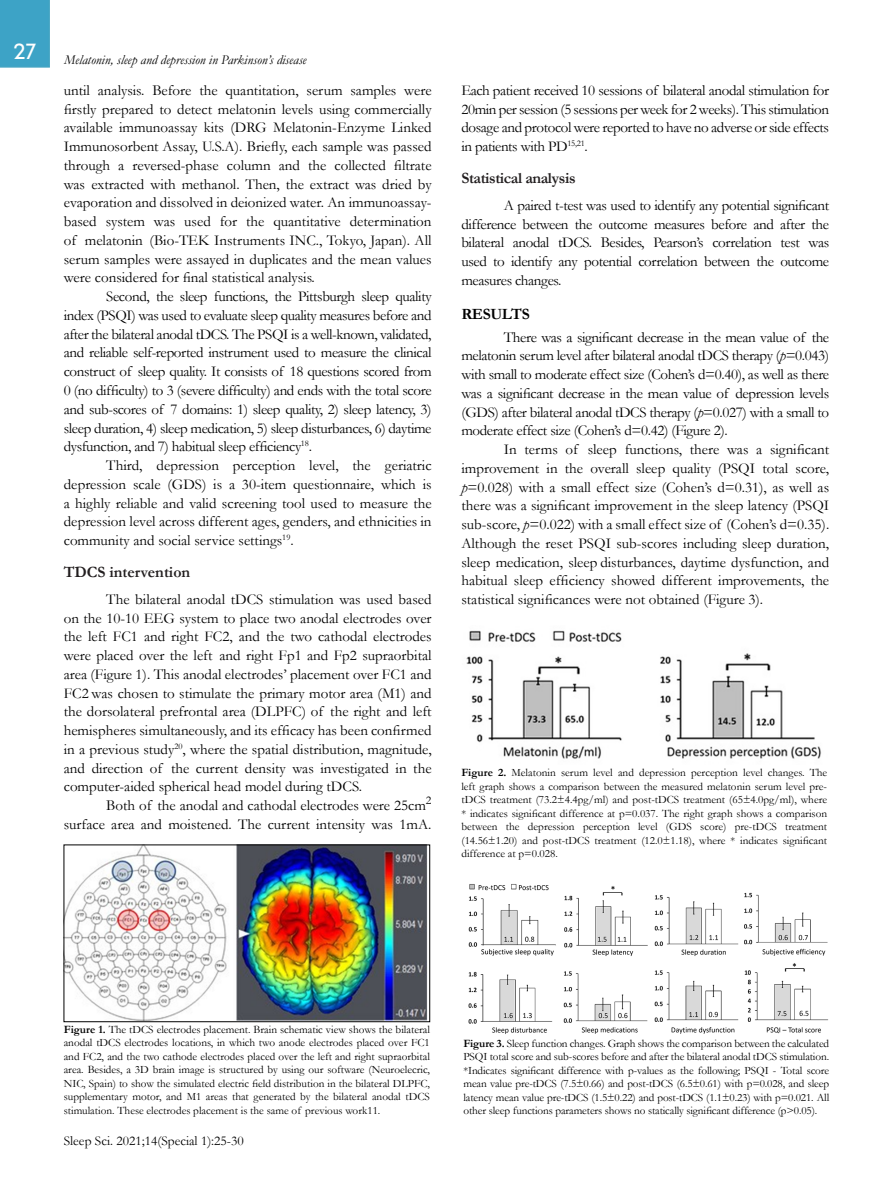
<style>
.page{position:relative;width:893px;height:1191px;background:#fff}
.page>*{position:absolute;margin:0;border:0;box-sizing:border-box;transform-origin:0 0}
.t1{font:21px "Nobel";color:#fff}
.t2{font:700 15.75px "Garamond";letter-spacing:-.025em;color:#221e1f}
.t3{font:700 15.75px "Garamond";color:#221e1f}
.t4{font:700 15.75px "Garamond";letter-spacing:-.025em;color:#000}
.t5{font:15px/18.8px "Garamond";color:#000;text-align:justify}
.t6{font:italic 13.5px "Garamond";color:#000}
.t7{font:13.5px "Garamond";color:#000}
.t8{font:11.25px/13.5px "Garamond";color:#000;text-align:justify}
.s1{font-style:italic}
.s2{font-weight:700}
</style>
<div class="page">
<div style="left:0;top:0;width:50px;height:68px;background:#3da3c6"></div>
<img style="left:66px;top:846px;width:362px;height:174px">
<div style="left:64px;top:844px;width:366px;height:178px;border:1px solid #000"></div>
<img style="left:466px;top:630px;width:355px;height:129px">
<img style="left:468px;top:884px;width:361px;height:150px">
<h1 class="t1" style="left:14px;top:39px;width:24px">27</h1>
<p class="t6" style="left:64px;top:51px;width:244px">Melatonin, sleep and depression in Parkinson’s disease</p>
<p class="t5" style="left:64px;top:80px;width:369px">until analysis. Before the quantitation, serum samples were firstly prepared to detect melatonin levels using commercially available immunoassay kits (DRG Melatonin-Enzyme Linked Immunosorbent Assay, U.S.A). Briefly, each sample was passed through a reversed-phase column and the collected filtrate was extracted with methanol. Then, the extract was dried by evaporation and dissolved in deionized water. An immunoassay&shy;based system was used for the quantitative determination of melatonin (Bio-TEK Instruments INC., Tokyo, Japan). All serum samples were assayed in duplicates and the mean values were considered for final statistical analysis.</p>
<p class="t5" style="left:64px;top:287px;width:369px;text-indent:43px">Second, the sleep functions, the Pittsburgh sleep quality index (PSQI) was used to evaluate sleep quality measures before and after the bilateral anodal tDCS. The PSQI is a well-known, validated, and reliable self-reported instrument used to measure the clinical construct of sleep quality. It consists of 18 questions scored from 0 (no difficulty) to 3 (severe difficulty) and ends with the total score and sub-scores of 7 domains: 1) sleep quality, 2) sleep latency, 3) sleep duration, 4) sleep medication, 5) sleep disturbances, 6) daytime dysfunction, and 7) habitual sleep efficiency<sup>18</sup>.</p>
<p class="t5" style="left:64px;top:455px;width:369px;text-indent:43px">Third, depression perception level, the geriatric depression scale (GDS) is a 30-item questionnaire, which is a highly reliable and valid screening tool used to measure the depression level across different ages, genders, and ethnicities in community and social service settings<sup>19</sup>.</p>
<p class="t3" style="left:64px;top:561px;width:128px">TDCS intervention</p>
<p class="t5" style="left:64px;top:589px;width:369px;text-indent:43px">The bilateral anodal tDCS stimulation was used based on the 10-10 EEG system to place two anodal electrodes over the left FC1 and right FC2, and the two cathodal electrodes were placed over the left and right Fp1 and Fp2 supraorbital area (Figure 1). This anodal electrodes’ placement over FC1 and FC2 was chosen to stimulate the primary motor area (M1) and the dorsolateral prefrontal area (DLPFC) of the right and left hemispheres simultaneously, and its efficacy has been confirmed in a previous study<sup>20</sup>, where the spatial distribution, magnitude, and direction of the current density was investigated in the computer-aided spherical head model during tDCS.</p>
<p class="t5" style="left:64px;top:795px;width:369px;text-align:right">Both of the anodal and cathodal electrodes were 25cm<sup>2 </sup>surface area and moistened. The current intensity was 1mA.</p>
<p class="t5" style="left:461px;top:80px;width:369px">Each patient received 10 sessions of bilateral anodal stimulation for 20min per session (5 sessions per week for 2 weeks). This stimulation dosage and protocol were reported to have no adverse or side effects in patients with PD<sup>15,21</sup>.</p>
<p class="t2" style="left:461px;top:167px;width:116px">Statistical analysis</p>
<p class="t5" style="left:461px;top:195px;width:369px;text-indent:43px">A paired t-test was used to identify any potential significant difference between the outcome measures before and after the bilateral anodal tDCS. Besides, Pearson’s correlation test was used to identify any potential correlation between the outcome measures changes.</p>
<p class="t4" style="left:461px;top:303px;width:70px">RESULTS</p>
<p class="t5" style="left:461px;top:327px;width:369px;text-indent:43px">There was a significant decrease in the mean value of the melatonin serum level after bilateral anodal tDCS therapy (<span class="s1">p</span>=0.043) with small to moderate effect size (Cohen’s d=0.40), as well as there was a significant decrease in the mean value of depression levels (GDS) after bilateral anodal tDCS therapy (<span class="s1">p</span>=0.027) with a small to moderate effect size (Cohen’s d=0.42) (Figure 2).</p>
<p class="t5" style="left:461px;top:439px;width:369px;text-indent:43px">In terms of sleep functions, there was a significant improvement in the overall sleep quality (PSQI total score, <span class="s1">p</span>=0.028) with a small effect size (Cohen’s d=0.31), as well as there was a significant improvement in the sleep latency (PSQI sub-score, <span class="s1">p</span>=0.022) with a small effect size of (Cohen’s d=0.35).<br>Although the reset PSQI sub-scores including sleep duration, sleep medication, sleep disturbances, daytime dysfunction, and habitual sleep efficiency showed different improvements, the statistical significances were not obtained (Figure 3).</p>
<p class="t8" style="left:461px;top:765px;width:367px"><span class="s2">Figure 2.</span> Melatonin serum level and depression perception level changes. The left graph shows a comparison between the measured melatonin serum level pre&shy;tDCS treatment (73.2±4.4pg/ml) and post-tDCS treatment (65±4.0pg/ml), where * indicates significant difference at p=0.037. The right graph shows a comparison between the depression perception level (GDS score) pre-tDCS treatment (14.56±1.20) and post-tDCS treatment (12.0±1.18), where * indicates significant difference at p=0.028.</p>
<p class="t8" style="left:64px;top:1022px;width:368px"><span class="s2">Figure 1.</span> The tDCS electrodes placement. Brain schematic view shows the bilateral anodal tDCS electrodes locations, in which two anode electrodes placed over FC1 and FC2, and the two cathode electrodes placed over the left and right supraorbital area. Besides, a 3D brain image is structured by using our software (Neuroelecric, NIC, Spain) to show the simulated electric field distribution in the bilateral DLPFC, supplementary motor, and M1 areas that generated by the bilateral anodal tDCS stimulation. These electrodes placement is the same of previous work11.</p>
<p class="t7" style="left:64px;top:1131px;width:182px">Sleep Sci. 2021;14(Special 1):25-30</p>
<p class="t8" style="left:463px;top:1036px;width:367px"><span class="s2">Figure 3.</span> Sleep function changes. Graph shows the comparison between the calculated PSQI total score and sub-scores before and after the bilateral anodal tDCS stimulation. *Indicates significant difference with p-values as the following; PSQI - Total score mean value pre-tDCS (7.5±0.66) and post-tDCS (6.5±0.61) with p=0.028, and sleep latency mean value pre-tDCS (1.5±0.22) and post-tDCS (1.1±0.23) with p=0.021. All other sleep functions parameters shows no statically significant difference (p&gt;0.05).</p>
</div>
